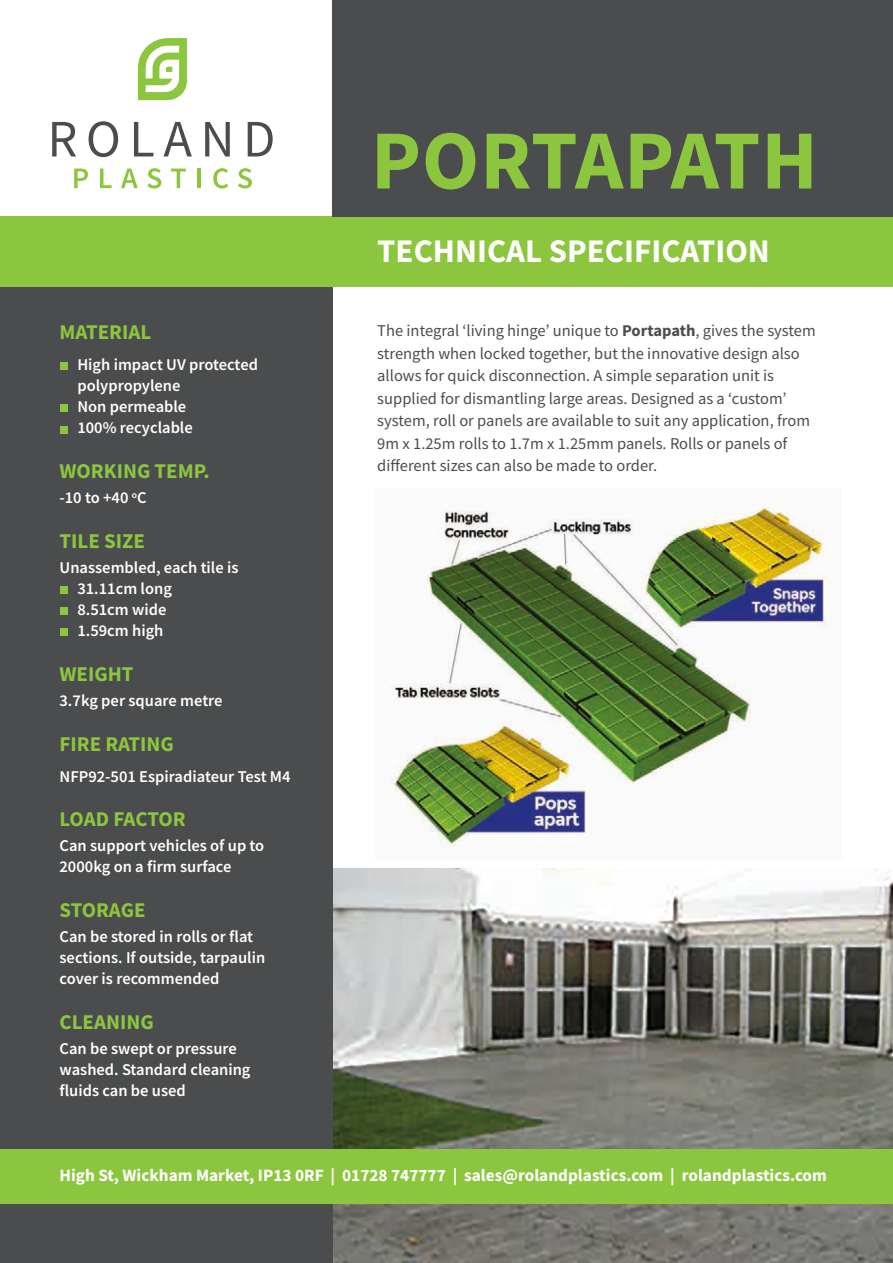
<style>
.page{position:relative;width:893px;height:1263px;background:#fff}
.page>*{position:absolute;margin:0;border:0;box-sizing:border-box;transform-origin:0 0}
.t1{font:700 84px "Source Sans Pro";color:#8bc63e}
.t2{font:700 33px "Source Sans Pro";color:#fff}
.t3{font:700 21px "Source Sans Pro";color:#8bc63e}
.t4{font:700 17.25px "Source Sans Pro";color:#fff}
.t5{font:16.5px/22.5px "Source Sans Pro";color:#4b4c4d}
.t6{font:600 16.5px/21px "Source Sans Pro";color:#fff}
.s1{font-weight:700}
</style>
<div class="page">
<img style="left:390px;top:503px;width:440px;height:344px">
<img style="left:332px;top:869px;width:561px;height:394px">
<svg style="left:52px;top:122px;width:24px;height:34px"></svg>
<svg style="left:89px;top:121px;width:29px;height:36px"></svg>
<svg style="left:134px;top:122px;width:19px;height:34px"></svg>
<svg style="left:164px;top:122px;width:28px;height:34px"></svg>
<svg style="left:205px;top:122px;width:25px;height:34px"></svg>
<svg style="left:248px;top:122px;width:25px;height:34px"></svg>
<svg style="left:138px;top:38px;width:49px;height:62px"></svg>
<svg style="left:74px;top:169px;width:14px;height:19px"></svg>
<svg style="left:100px;top:169px;width:12px;height:19px"></svg>
<svg style="left:121px;top:169px;width:17px;height:19px"></svg>
<svg style="left:147px;top:168px;width:14px;height:20px"></svg>
<svg style="left:171px;top:169px;width:15px;height:19px"></svg>
<hr style="left:197px;top:169px;width:4px;height:19px;background:#8bc63e">
<svg style="left:213px;top:168px;width:15px;height:20px"></svg>
<svg style="left:238px;top:168px;width:14px;height:20px"></svg>
<div style="left:0;top:217px;width:893px;height:70px;background:#8bc63e"></div>
<div style="left:332px;top:0;width:561px;height:217px;background:#4b4c4d"></div>
<div style="left:0;top:287px;width:332px;height:976px;background:#4b4c4d"></div>
<div style="left:0;top:1149px;width:893px;height:54px;background:#8bc63e"></div>
<div style="left:60px;top:362px;width:7px;height:8px;background:#8bc63e"></div>
<div style="left:60px;top:404px;width:7px;height:8px;background:#8bc63e"></div>
<div style="left:60px;top:425px;width:7px;height:8px;background:#8bc63e"></div>
<div style="left:60px;top:586px;width:7px;height:8px;background:#8bc63e"></div>
<div style="left:60px;top:607px;width:7px;height:8px;background:#8bc63e"></div>
<div style="left:60px;top:628px;width:7px;height:8px;background:#8bc63e"></div>
<p class="t1" style="left:371px;top:104px;width:448px">PORTAPATH</p>
<p class="t3" style="left:60px;top:318px;width:93px">MATERIAL</p>
<p class="t6" style="left:77px;top:354px;width:182px">High impact UV protected polypropylene</p>
<p class="t6" style="left:77px;top:396px;width:110px">Non permeable</p>
<p class="t6" style="left:77px;top:417px;width:117px">100% recyclable</p>
<p class="t3" style="left:60px;top:457px;width:152px">WORKING TEMP.</p>
<p class="t6" style="left:60px;top:487px;width:89px">-10 to +40 <sup>o</sup>C</p>
<p class="t3" style="left:60px;top:527px;width:87px">TILE SIZE</p>
<p class="t6" style="left:60px;top:557px;width:180px">Unassembled, each tile is</p>
<p class="t6" style="left:77px;top:578px;width:96px">31.11cm long</p>
<p class="t6" style="left:77px;top:599px;width:91px">8.51cm wide</p>
<p class="t6" style="left:77px;top:620px;width:88px">1.59cm high</p>
<p class="t3" style="left:60px;top:660px;width:76px">WEIGHT</p>
<p class="t6" style="left:60px;top:690px;width:165px">3.7kg per square metre</p>
<p class="t3" style="left:60px;top:729px;width:116px">FIRE RATING</p>
<p class="t6" style="left:60px;top:765px;width:233px">NFP92-501 Espiradiateur Test M4</p>
<p class="t3" style="left:60px;top:805px;width:128px">LOAD FACTOR</p>
<p class="t6" style="left:60px;top:835px;width:206px">Can support vehicles of up to<br>2000kg on a firm surface</p>
<p class="t3" style="left:60px;top:896px;width:88px">STORAGE</p>
<p class="t6" style="left:60px;top:926px;width:207px">Can be stored in rolls or flat sections. If outside, tarpaulin cover is recommended</p>
<p class="t3" style="left:60px;top:1008px;width:96px">CLEANING</p>
<p class="t6" style="left:60px;top:1038px;width:193px">Can be swept or pressure washed. Standard cleaning fluids can be used</p>
<p class="t2" style="left:377px;top:229px;width:394px">TECHNICAL SPECIFICATION</p>
<p class="t5" style="left:377px;top:319px;width:440px">The integral ‘living hinge’ unique to <span class="s1">Portapath</span>, gives the system strength when locked together, but the innovative design also allows for quick disconnection. A simple separation unit is supplied for dismantling large areas. Designed as a ‘custom’ system, roll or panels are available to suit any application, from 9m x 1.25m rolls to 1.7m x 1.25mm panels. Rolls or panels of different sizes can also be made to order.</p>
<p class="t4" style="left:60px;top:1163px;width:769px">High St, Wickham Market, IP13 0RF | 01728 747777 | sales@rolandplastics.com | rolandplastics.com</p>
</div>
